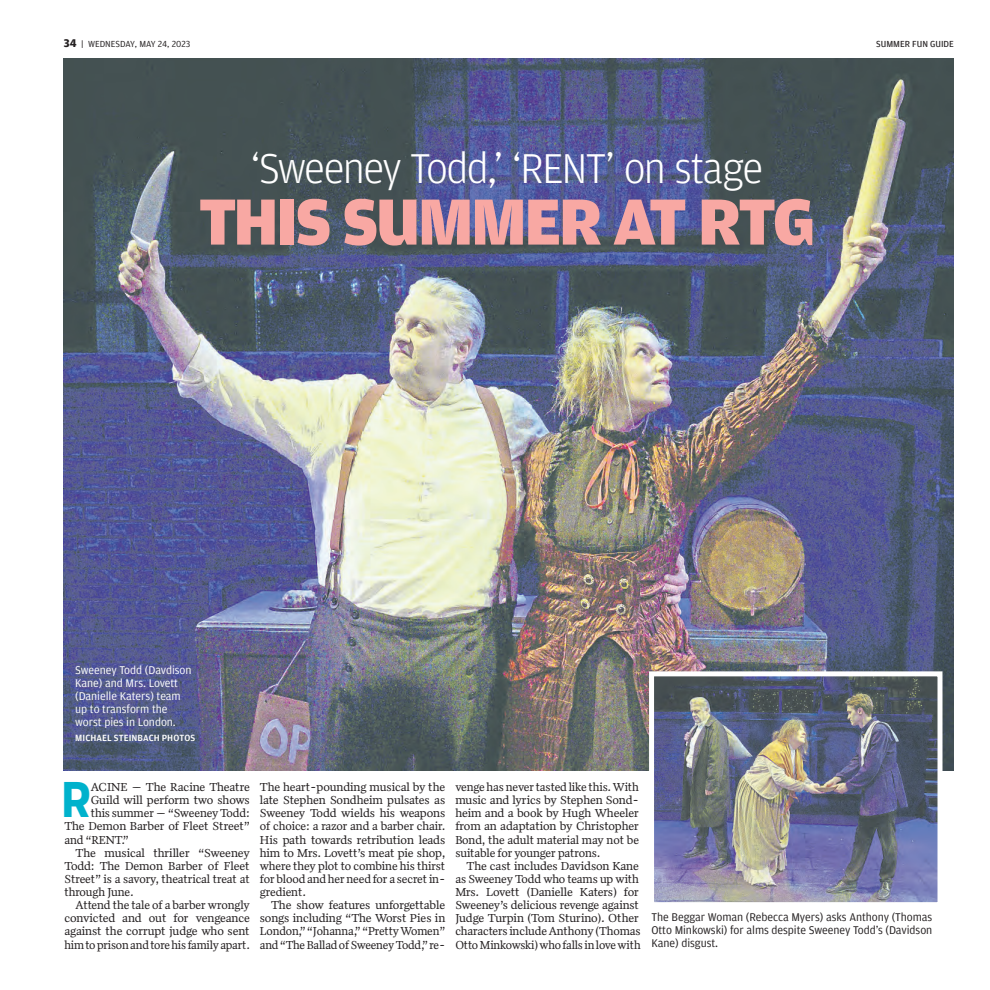
<style>
.page{position:relative;width:990px;height:990px;background:#fff}
.page>*{position:absolute;margin:0;border:0;box-sizing:border-box;transform-origin:0 0}
.t1{font:900 69.12px "Amplitude";letter-spacing:-.035em;color:#f8a8a3}
.t2{font:700 47.25px "Boomer Cond";color:#00b2cc}
.t3{font:300 44.25px "Amplitude";letter-spacing:-.04em;color:#fff}
.t4{font:11.88px/13.1px "Quiosco Two LF";letter-spacing:-.01em;color:#231f20;text-align:justify}
.t5{font:11.88px/13.1px "Amplitude";letter-spacing:-.005em;color:#231f20;text-align:justify}
.t6{font:11.88px/13.1px "Amplitude";letter-spacing:-.005em;color:#fff}
.t7{font:500 9.62px "Amplitude";letter-spacing:.01em;color:#fff}
.t8{font:9.38px "Amplitude";color:#231f20}
.t9{font:9.38px "Amplitude";color:#231f20}
.s1{font-weight:700;font-size:11.88px}
.s2{font-style:inherit}
</style>
<div class="page">
<img style="left:64px;top:58px;width:890px;height:712px">
<img style="left:655px;top:677px;width:282px;height:224px">
<div style="left:649px;top:671px;width:294px;height:236px;border:5px solid #fff"></div>
<p class="t8" style="left:64px;top:41px;width:128px"><span class="s1">34</span> <span class="s2">|</span> WEDNESDAY, MAY 24, 2023</p>
<p class="t9" style="left:876px;top:41px;width:79px">SUMMER FUN GUIDE</p>
<h3 class="t3" style="left:250px;top:155px;width:515px">‘Sweeney Todd,’ ‘RENT’ on stage</h3>
<h1 class="t1" style="left:199px;top:200px;width:618px">THIS SUMMER AT RTG</h1>
<p class="t6" style="left:75px;top:664px;width:118px">Sweeney Todd (Davdison<br>Kane) and Mrs. Lovett (Danielle Katers) team up to transform the worst pies in London.</p>
<p class="t7" style="left:75px;top:735px;width:122px">MICHAEL STEINBACH PHOTOS</p>
<h2 class="t2" style="left:62px;top:782px;width:31px">R</h2>
<p class="t4" style="left:91px;top:782px;width:161px">ACINE — The Racine Theatre</p>
<p class="t4" style="left:91px;top:795px;width:161px">Guild will perform two shows</p>
<p class="t4" style="left:91px;top:808px;width:161px">this summer— “Sweeney Todd:</p>
<p class="t4" style="left:64px;top:821px;width:187px">The Demon Barber of Fleet Street”</p>
<p class="t4" style="left:64px;top:834px;width:66px">and “RENT.”</p>
<p class="t4" style="left:76px;top:847px;width:176px">The musical thriller “Sweeney</p>
<p class="t4" style="left:64px;top:860px;width:187px">Todd: The Demon Barber of Fleet</p>
<p class="t4" style="left:64px;top:874px;width:187px">Street” is a savory, theatrical treat at</p>
<p class="t4" style="left:64px;top:887px;width:71px">through June.</p>
<p class="t4" style="left:76px;top:900px;width:176px">Attend the tale of a barber wrongly</p>
<p class="t4" style="left:64px;top:913px;width:187px">convicted and out for vengeance</p>
<p class="t4" style="left:64px;top:926px;width:187px">against the corrupt judge who sent</p>
<p class="t4" style="left:64px;top:939px;width:187px">him to prison and tore his family apart.</p>
<p class="t4" style="left:260px;top:782px;width:187px">The heart-pounding musical by the late Stephen Sondheim pulsates as Sweeney Todd wields his weapons of choice: a razor and a barber chair.<br>His path towards retribution leads him to Mrs. Lovett’s meat pie shop, where they plot to combine his thirst for blood and her need for a secretin&shy;gredient.</p>
<p class="t4" style="left:260px;top:900px;width:187px;text-indent:11px">The show features unforgettable songs including “The Worst Pies in London,”“Johanna,”“PrettyWomen” and“The Ballad of SweeneyTodd,” re-</p>
<p class="t4" style="left:455px;top:782px;width:185px">venge has never tasted like this.With music and lyrics by Stephen Sond&shy;heim and a book by Hugh Wheeler from an adaptation by Christopher Bond, the adult material may not be suitable for younger patrons.</p>
<p class="t4" style="left:455px;top:860px;width:187px;text-align:left;text-indent:11px">The cast includes Davidson Kane as Sweeney Todd who teams up with Mrs. Lovett (Danielle Katers) for Sweeney’s delicious revenge against Judge Turpin (Tom Sturino). Other charactersincludeAnthony (Thomas OttoMinkowski)who fallsinlovewith</p>
<p class="t5" style="left:652px;top:911px;width:282px">The Beggar Woman (Rebecca Myers) asks Anthony (Thomas Otto Minkowski) for alms despite Sweeney Todd’s (Davidson Kane) disgust.</p>
</div>
